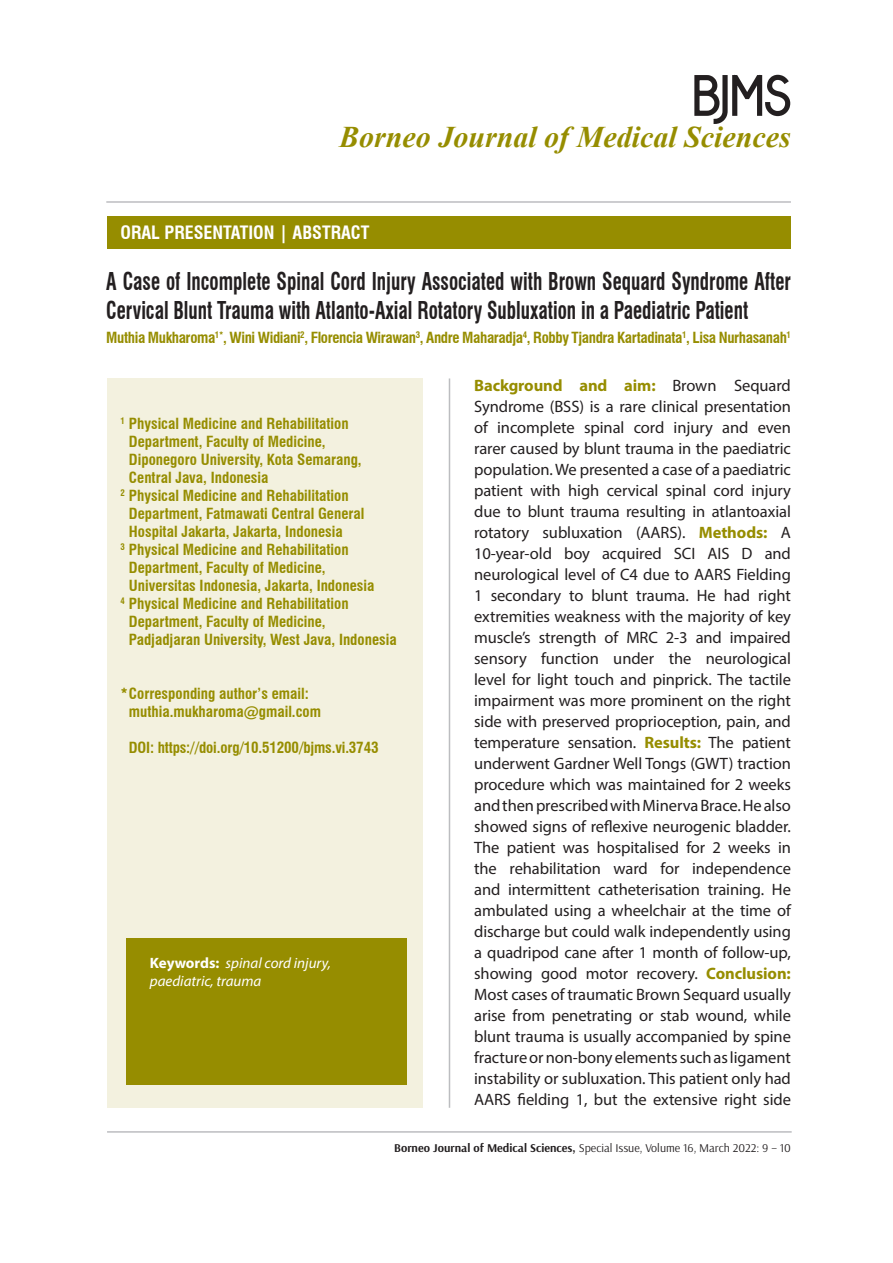
<style>
.page{position:relative;width:893px;height:1263px;background:#fff}
.page>*{position:absolute;margin:0;border:0;box-sizing:border-box;transform-origin:0 0}
.t1{font:italic 700 30px "Times New Roman";color:#968d00}
.t2{font:700 condensed 24px/28.8px "Swiss 721 BT";color:#231f20;scale:.8 1}
.t3{font:700 condensed 18px "Swiss 721 BT";color:#fff}
.t4{font:16.5px/21px "Myriad Pro";letter-spacing:-.005em;color:#231f20;text-align:justify}
.t5{font:700 condensed 15px/18px "Swiss 721 BT";color:#968d00}
.t6{font:700 condensed 15px "Swiss 721 BT";letter-spacing:-.025em;color:#968d00}
.t7{font:italic 15px/18px "Myriad Pro";color:#fff}
.t8{font:12px "Arsenal";color:#231f20}
.s1{font-weight:700;font-style:normal}
.s2{font-weight:700;color:#968d00}
.s3{font-weight:700}
</style>
<div class="page">
<div style="left:107px;top:216px;width:684px;height:33px;background:#968d00"></div>
<hr style="left:106px;top:201px;width:685px;height:2px;background:#bcbdc0">
<hr style="left:107px;top:1131px;width:685px;height:2px;background:#bcbdc0">
<div style="left:107px;top:378px;width:315px;height:730px;background:#f3f1df"></div>
<div style="left:126px;top:938px;width:281px;height:147px;background:#968d00"></div>
<hr style="left:449px;top:378px;width:1px;height:730px;background:#bcbdc0">
<svg style="left:694px;top:74px;width:97px;height:50px"></svg>
<p class="t1" style="left:339px;top:116px;width:453px">Borneo Journal of Medical Sciences</p>
<p class="t3" style="left:120px;top:222px;width:251px">ORAL PRESENTATION | ABSTRACT</p>
<p class="t2" style="left:106px;top:267px;width:857px">A Case of Incomplete Spinal Cord Injury Associated with Brown Sequard Syndrome After<br>Cervical Blunt Trauma with Atlanto-Axial Rotatory Subluxation in a Paediatric Patient</p>
<p class="t6" style="left:106px;top:328px;width:686px">Muthia Mukharoma<sup>1*</sup>, Wini Widiani<sup>2</sup>, Florencia Wirawan<sup>3</sup>, Andre Maharadja<sup>4</sup>, Robby Tjandra Kartadinata<sup>1</sup>, Lisa Nurhasanah<sup>1</sup></p>
<p class="t5" style="left:129px;top:414px;width:221px;text-indent:-9px"><sup>1</sup> Physical Medicine and Rehabilitation<br>Department, Faculty of Medicine,</p>
<p class="t5" style="left:129px;top:450px;width:234px">Diponegoro University, Kota Semarang,</p>
<p class="t5" style="left:129px;top:468px;width:141px">Central Java, Indonesia</p>
<p class="t5" style="left:129px;top:486px;width:237px;text-indent:-9px"><sup>2</sup> Physical Medicine and Rehabilitation<br>Department, Fatmawati Central General<br>Hospital Jakarta, Jakarta, Indonesia</p>
<p class="t5" style="left:129px;top:540px;width:221px;text-indent:-9px"><sup>3</sup> Physical Medicine and Rehabilitation<br>Department, Faculty of Medicine,</p>
<p class="t5" style="left:129px;top:576px;width:247px">Universitas Indonesia, Jakarta, Indonesia</p>
<p class="t5" style="left:129px;top:594px;width:221px;text-indent:-9px"><sup>4</sup> Physical Medicine and Rehabilitation<br>Department, Faculty of Medicine,</p>
<p class="t5" style="left:129px;top:630px;width:269px">Padjadjaran University, West Java, Indonesia</p>
<p class="t5" style="left:120px;top:684px;width:190px">*Corresponding author’s email:</p>
<p class="t5" style="left:129px;top:702px;width:193px">muthia.mukharoma@gmail.com</p>
<p class="t5" style="left:129px;top:738px;width:251px">DOI: https://doi.org/10.51200/bjms.vi.3743</p>
<p class="t7" style="left:150px;top:954px;width:182px"><span class="s1">Keywords:</span> spinal cord injury, paediatric, trauma</p>
<p class="t4" style="left:474px;top:375px;width:318px"><span class="s2">Background and aim:</span> Brown Sequard Syndrome (BSS) is a rare clinical presentation of incomplete spinal cord injury and even rarer caused by blunt trauma in the paediatric population. We presented a case of a paediatric patient with high cervical spinal cord injury due to blunt trauma resulting in atlantoaxial rotatory subluxation (AARS). <span class="s2">Methods:</span> A 10-year-old boy acquired SCI AIS D and neurological level of C4 due to AARS Fielding 1 secondary to blunt trauma. He had right extremities weakness with the majority of key muscle’s strength of MRC 2-3 and impaired sensory function under the neurological level for light touch and pinprick. The tactile impairment was more prominent on the right side with preserved proprioception, pain, and temperature sensation. <span class="s2">Results:</span> The patient underwent Gardner Well Tongs (GWT) traction procedure which was maintained for 2 weeks and then prescribed with Minerva Brace. He also showed signs of reflexive neurogenic bladder.<br>The patient was hospitalised for 2 weeks in the rehabilitation ward for independence and intermittent catheterisation training. He ambulated using a wheelchair at the time of discharge but could walk independently using a quadripod cane after 1 month of follow-up, showing good motor recovery. <span class="s2">Conclusion:<br></span>Most cases of traumatic Brown Sequard usually arise from penetrating or stab wound, while blunt trauma is usually accompanied by spine fracture or non-bony elements such as ligament instability or subluxation. This patient only had AARS fielding 1, but the extensive right side</p>
<p class="t8" style="left:394px;top:1141px;width:398px"><span class="s3">Borneo Journal of Medical Sciences,</span> Special Issue, Volume 16, March 2022: 9 – 10</p>
</div>
